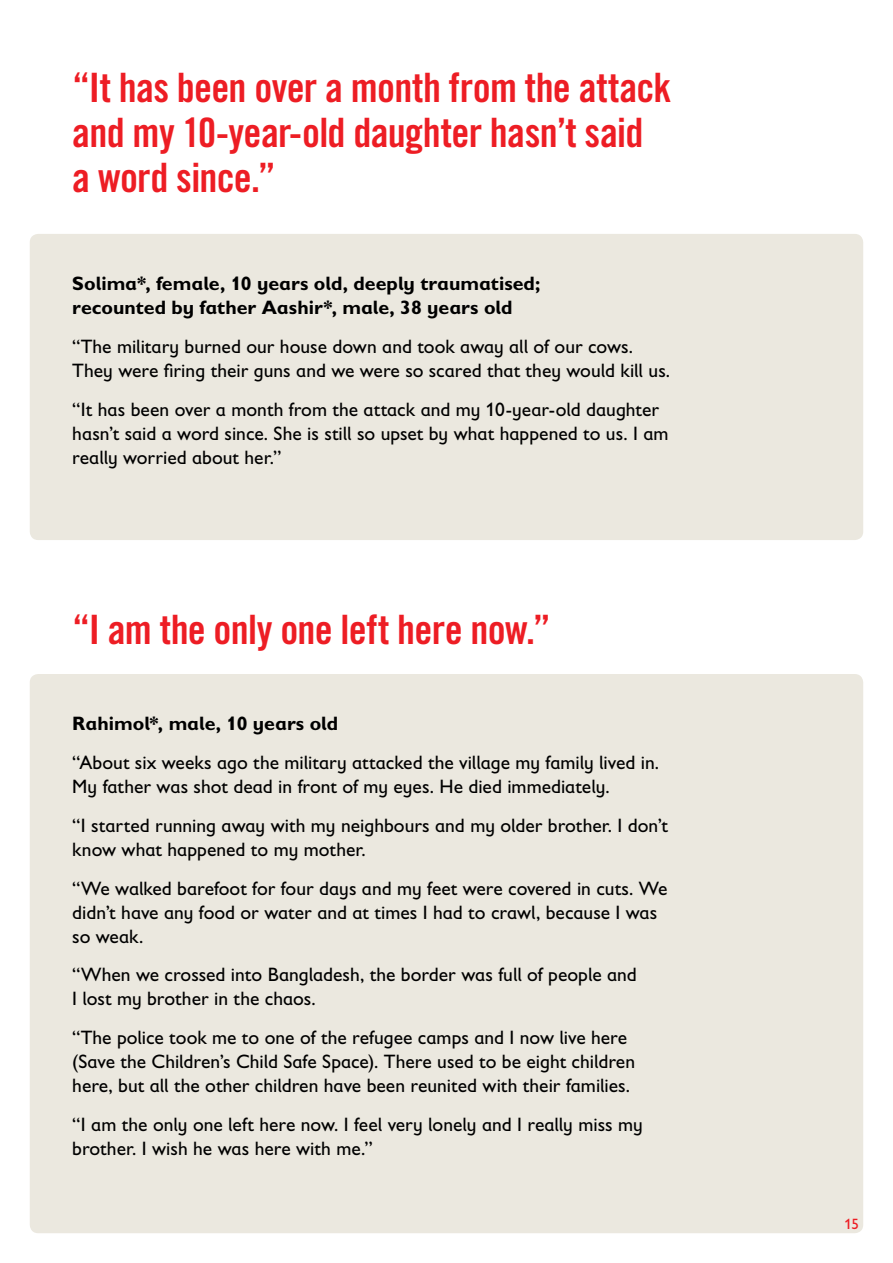
<style>
.page{position:relative;width:893px;height:1263px;background:#fff}
.page>*{position:absolute;margin:0;border:0;box-sizing:border-box;transform-origin:0 0}
.t1{font:40.5px/45px "Trade Gothic LT Std Bd Cn 20";letter-spacing:-.015em;color:#ed1d24}
.t2{font:19.5px/24px "Gill Sans Infant Std";color:#000}
.t3{font:700 19.5px/24px "Gill Sans Infant Std";color:#000}
.t4{font:15px "Gill Sans Infant Std";color:#ed1d24}
</style>
<div class="page">
<div style="left:30px;top:674px;width:833px;height:559px;background:#ebe8df;border-radius:9px"></div>
<div style="left:30px;top:234px;width:833px;height:306px;background:#ebe8df;border-radius:9px"></div>
<h1 class="t1" style="left:72px;top:64px;width:601px">“It has been over a month from the attack and my 10-year-old daughter hasn’t said a word since.”</h1>
<p class="t3" style="left:72px;top:271px;width:470px">Solima*, female, 10 years old, deeply traumatised; recounted by father Aashir*, male, 38 years old</p>
<p class="t2" style="left:72px;top:334px;width:599px">“The military burned our house down and took away all of our cows.<br>They were firing their guns and we were so scared that they would kill us.</p>
<p class="t2" style="left:72px;top:397px;width:598px">“It has been over a month from the attack and my 10-year-old daughter hasn’t said a word since. She is still so upset by what happened to us. I am really worried about her.”</p>
<h1 class="t1" style="left:72px;top:606px;width:480px">“I am the only one left here now.”</h1>
<p class="t3" style="left:72px;top:711px;width:267px">Rahimol*, male, 10 years old</p>
<p class="t2" style="left:72px;top:750px;width:588px">“About six weeks ago the military attacked the village my family lived in.<br>My father was shot dead in front of my eyes. He died immediately.</p>
<p class="t2" style="left:72px;top:813px;width:597px">“I started running away with my neighbours and my older brother. I don’t know what happened to my mother.</p>
<p class="t2" style="left:72px;top:876px;width:597px">“We walked barefoot for four days and my feet were covered in cuts. We didn’t have any food or water and at times I had to crawl, because I was so weak.</p>
<p class="t2" style="left:72px;top:963px;width:566px">“When we crossed into Bangladesh, the border was full of people and<br>I lost my brother in the chaos.</p>
<p class="t2" style="left:72px;top:1026px;width:564px">“The police took me to one of the refugee camps and I now live here (Save the Children’s Child Safe Space). There used to be eight children here, but all the other children have been reunited with their families.</p>
<p class="t2" style="left:72px;top:1112px;width:572px">“I am the only one left here now. I feel very lonely and I really miss my brother. I wish he was here with me.”</p>
<p class="t4" style="left:844px;top:1215px;width:16px">15</p>
</div>
